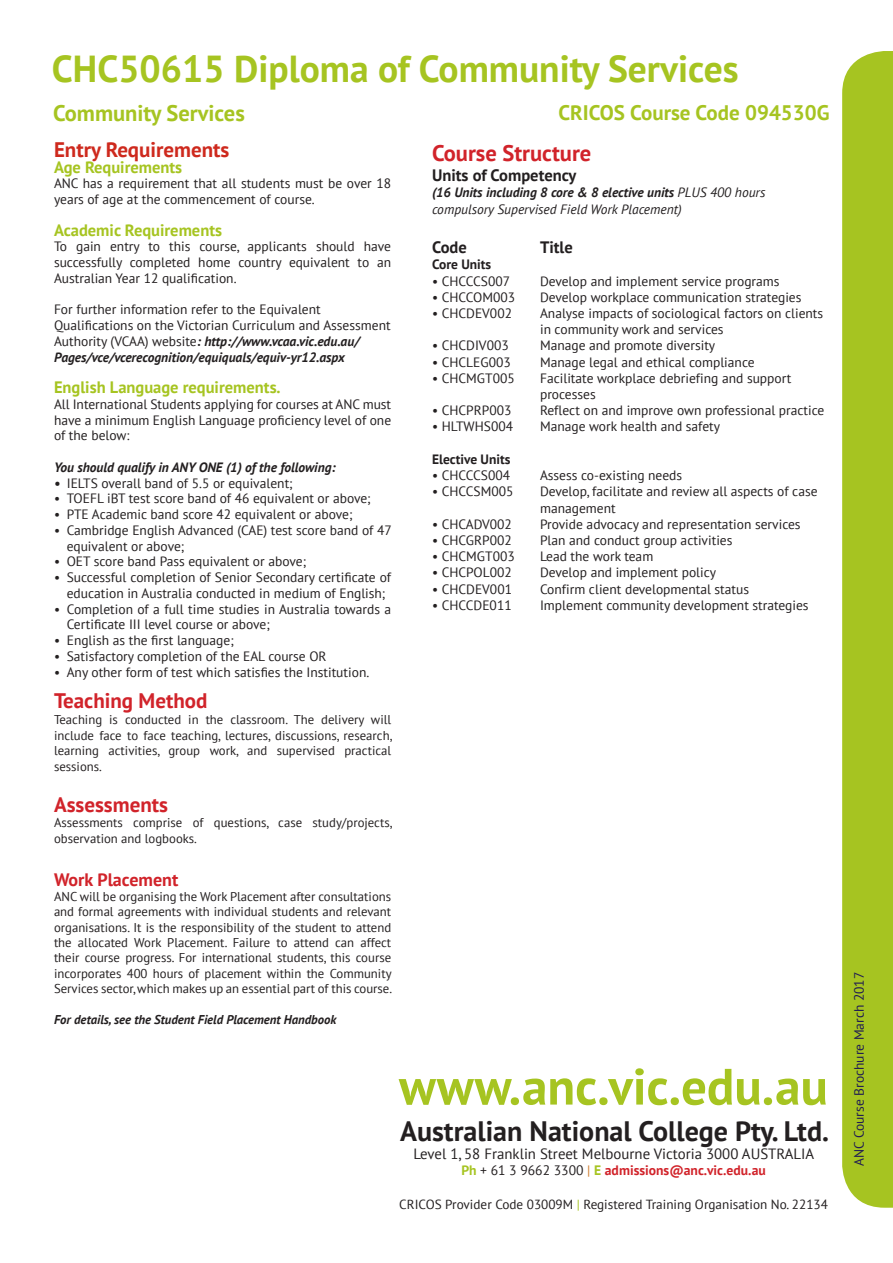
<style>
.page{position:relative;width:893px;height:1263px;background:#fff}
.page>*{position:absolute;margin:0;border:0;box-sizing:border-box;transform-origin:0 0}
.t1{font:700 51px "PT Sans";color:#a6c421}
.t2{font:700 37.5px "PT Sans";color:#a6c421}
.t3{font:700 28.05px "PT Sans";color:#231f20}
.t4{font:700 22.5px "PT Sans";color:#a6c421}
.t5{font:700 22.5px "PT Sans";color:#d1232a}
.t6{font:700 21px "PT Sans";color:#d1232a}
.t7{font:700 21px "PT Sans";color:#a6c421}
.t8{font:700 21px "PT Sans";color:#ce291d}
.t9{font:700 18px "PT Sans";color:#d1232a}
.t10{font:700 16.5px "PT Sans";color:#a6c421}
.t11{font:700 16.5px "PT Sans";color:#231f20}
.t12{font:14.85px "PT Sans";color:#231f20}
.t13{font:700 13.65px "PT Sans";color:#d1232a}
.t14{font:13.5px/15.8px "PT Sans";color:#231f20}
.t15{font:italic 13.5px/16.2px "PT Sans";color:#231f20}
.t16{font:italic 700 13.5px "PT Sans";color:#231f20}
.t17{font:13.5px "PT Sans";color:#1f1a53}
.t18{font:700 13.5px "PT Sans";color:#231f20}
.t19{font:13.2px "PT Sans";color:#231f20}
.t20{font:12.75px/15.3px "PT Sans";color:#231f20;text-align:justify}
.t21{font:italic 700 12.75px "PT Sans";color:#231f20}
.s1{font-weight:700;font-style:italic}
.s2{font-weight:700}
.s3{color:#a6c421}
.s4{font-weight:400;color:#231f20}
.s5{font-weight:400;color:#cd7b2c}
</style>
<div class="page">
<div style="left:842px;top:51px;width:51px;height:1157px;background:#a6c421"></div>
<p class="t2" style="left:52px;top:44px;width:688px">CHC50615 Diploma of Community Services</p>
<p class="t7" style="left:558px;top:99px;width:272px">CRICOS Course Code 094530G</p>
<p class="t4" style="left:53px;top:99px;width:193px">Community Services</p>
<p class="t8" style="left:54px;top:135px;width:177px">Entry Requirements</p>
<p class="t10" style="left:54px;top:156px;width:130px">Age Requirements</p>
<p class="t14" style="left:54px;top:175px;width:339px">ANC has a requirement that all students must be over 18 years of age at the commencement of course.</p>
<p class="t10" style="left:54px;top:219px;width:170px">Academic Requirements</p>
<p class="t14" style="left:54px;top:238px;width:339px;text-align:justify">To gain entry to this course, applicants should have successfully completed home country equivalent to an Australian Year 12 qualification.</p>
<p class="t14" style="left:54px;top:301px;width:338px">For further information refer to the Equivalent Qualifications on the Victorian Curriculum and Assessment Authority (VCAA) website<span class="s1">: http://www.vcaa.vic.edu.au/ Pages/vce/vcerecognition/equiquals/equiv-yr12.aspx</span></p>
<p class="t10" style="left:54px;top:376px;width:228px">English Language requirements.</p>
<p class="t14" style="left:54px;top:396px;width:339px;text-align:justify">All International Students applying for courses at ANC must have a minimum English Language proficiency level of one of the below:</p>
<p class="t16" style="left:54px;top:458px;width:283px">You should qualify in ANY ONE (1) of the following:</p>
<p class="t14" style="left:54px;top:475px;width:240px"><span class="s1">•</span> IELTS overall band of 5.5 or equivalent;</p>
<p class="t14" style="left:54px;top:490px;width:318px">• TOEFL iBT test score band of 46 equivalent or above;</p>
<p class="t14" style="left:54px;top:506px;width:300px">• PTE Academic band score 42 equivalent or above;</p>
<p class="t14" style="left:67px;top:522px;width:327px;text-indent:-13px">• Cambridge English Advanced (CAE) test score band of 47 equivalent or above;</p>
<p class="t14" style="left:54px;top:553px;width:254px">• OET score band Pass equivalent or above;</p>
<p class="t14" style="left:54px;top:569px;width:339px;text-align:center">• Successful completion of Senior Secondary certificate of education in Australia conducted in medium of English;</p>
<p class="t14" style="left:67px;top:601px;width:326px;text-indent:-13px">• Completion of a full time studies in Australia towards a<br>Certificate III level course or above;</p>
<p class="t14" style="left:54px;top:632px;width:181px">• English as the first language;</p>
<p class="t14" style="left:54px;top:648px;width:274px">• Satisfactory completion of the EAL course OR</p>
<p class="t14" style="left:54px;top:664px;width:317px">• Any other form of test which satisfies the Institution.</p>
<p class="t6" style="left:54px;top:687px;width:155px">Teaching Method</p>
<p class="t20" style="left:54px;top:711px;width:340px;line-height:15.8px">Teaching is conducted in the classroom. The delivery will include face to face teaching, lectures, discussions, research, learning activities, group work, and supervised practical sessions.</p>
<p class="t6" style="left:54px;top:791px;width:116px">Assessments</p>
<p class="t20" style="left:54px;top:815px;width:340px">Assessments comprise of questions, case study/projects, observation and logbooks.</p>
<p class="t9" style="left:54px;top:867px;width:126px">Work Placement</p>
<p class="t20" style="left:54px;top:889px;width:340px">ANC will be organising the Work Placement after consultations and formal agreements with individual students and relevant organisations. It is the responsibility of the student to attend the allocated Work Placement. Failure to attend can affect their course progress. For international students, this course incorporates 400 hours of placement within the Community Services sector, which makes up an essential part of this course.</p>
<p class="t21" style="left:54px;top:1011px;width:284px">For details, see the Student Field Placement Handbook</p>
<p class="t5" style="left:432px;top:139px;width:161px">Course Structure</p>
<p class="t11" style="left:432px;top:164px;width:146px">Units of Competency</p>
<p class="t15" style="left:432px;top:184px;width:335px"><span class="s2">(16 Units including 8 core &amp; 8 elective units</span> PLUS 400 hours compulsory Supervised Field Work Placement)</p>
<p class="t11" style="left:432px;top:236px;width:36px">Code</p>
<p class="t11" style="left:540px;top:236px;width:34px">Title</p>
<p class="t18" style="left:432px;top:256px;width:61px">Core Units</p>
<p class="t14" style="left:432px;top:273px;width:80px">• CHCCCS007</p>
<p class="t14" style="left:540px;top:273px;width:241px">Develop and implement service programs</p>
<p class="t14" style="left:432px;top:289px;width:85px">• CHCCOM003</p>
<p class="t14" style="left:540px;top:289px;width:263px">Develop workplace communication strategies</p>
<p class="t14" style="left:432px;top:305px;width:82px">• CHCDEV002</p>
<p class="t14" style="left:540px;top:305px;width:285px;line-height:16.2px">Analyse impacts of sociological factors on clients in community work and services</p>
<p class="t14" style="left:432px;top:338px;width:78px">• CHCDIV003</p>
<p class="t14" style="left:540px;top:338px;width:177px">Manage and promote diversity</p>
<p class="t14" style="left:432px;top:354px;width:80px">• CHCLEG003</p>
<p class="t14" style="left:540px;top:354px;width:216px">Manage legal and ethical compliance</p>
<p class="t14" style="left:432px;top:370px;width:84px">• CHCMGT005</p>
<p class="t14" style="left:540px;top:370px;width:253px;line-height:16.2px">Facilitate workplace debriefing and support processes</p>
<p class="t14" style="left:432px;top:402px;width:81px">• CHCPRP003</p>
<p class="t14" style="left:540px;top:402px;width:286px">Reflect on and improve own professional practice</p>
<p class="t14" style="left:432px;top:419px;width:83px">• HLTWHS004</p>
<p class="t14" style="left:540px;top:419px;width:182px">Manage work health and safety</p>
<p class="t18" style="left:432px;top:450px;width:80px">Elective Units</p>
<p class="t14" style="left:432px;top:467px;width:80px">• CHCCCS004</p>
<p class="t14" style="left:540px;top:467px;width:144px">Assess co-existing needs</p>
<p class="t14" style="left:432px;top:483px;width:83px">• CHCCSM005</p>
<p class="t14" style="left:540px;top:483px;width:279px;line-height:16.2px">Develop, facilitate and review all aspects of case management</p>
<p class="t14" style="left:432px;top:516px;width:81px">• CHCADV002</p>
<p class="t14" style="left:540px;top:516px;width:262px">Provide advocacy and representation services</p>
<p class="t14" style="left:432px;top:532px;width:81px">• CHCGRP002</p>
<p class="t14" style="left:540px;top:532px;width:194px">Plan and conduct group activities</p>
<p class="t14" style="left:432px;top:548px;width:84px">• CHCMGT003</p>
<p class="t14" style="left:540px;top:548px;width:115px">Lead the work team</p>
<p class="t14" style="left:432px;top:564px;width:81px">• CHCPOL002</p>
<p class="t14" style="left:540px;top:564px;width:178px">Develop and implement policy</p>
<p class="t14" style="left:432px;top:581px;width:82px">• CHCDEV001</p>
<p class="t14" style="left:540px;top:581px;width:211px">Confirm client developmental status</p>
<p class="t14" style="left:432px;top:597px;width:81px">• CHCCDE011</p>
<p class="t14" style="left:540px;top:597px;width:270px">Implement community development strategies</p>
<p class="t1" style="left:399px;top:1053px;width:430px">www.anc.vic.edu.au</p>
<p class="t3" style="left:400px;top:1112px;width:431px">Australian National College Pty. Ltd.</p>
<p class="t12" style="left:413px;top:1144px;width:402px">Level 1, 58 Franklin Street Melbourne Victoria 3000 AUSTRALIA</p>
<p class="t13" style="left:461px;top:1161px;width:306px"><span class="s3">Ph</span> <span class="s4">+ 61 3 9662 3300</span> <span class="s5">|</span> <span class="s3">E</span> admissions@anc.vic.edu.au</p>
<p class="t19" style="left:399px;top:1196px;width:430px">CRICOS Provider Code 03009M <span class="s3">|</span> Registered Training Organisation No. 22134</p>
<p class="t17" style="left:850px;top:1166px;width:196px;rotate:-90deg">ANC Course Brochure March 2017</p>
</div>
